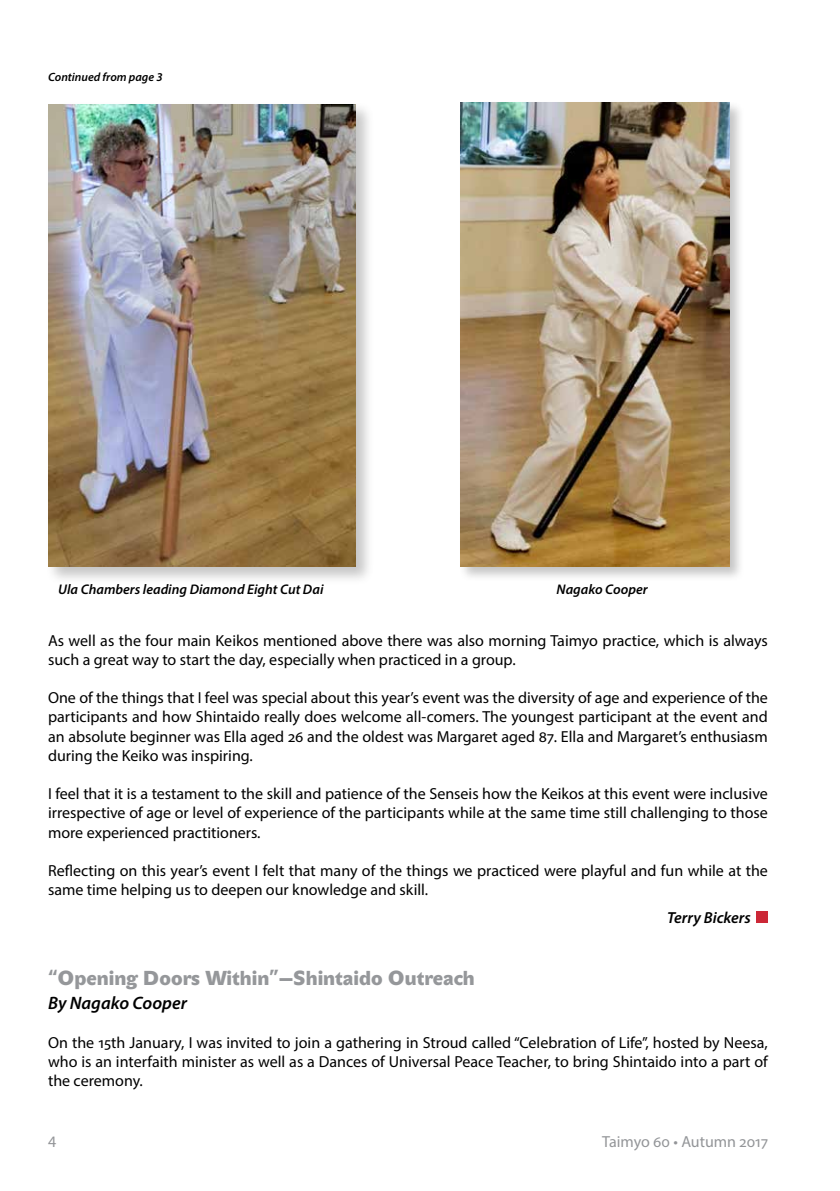
<style>
.page{position:relative;width:840px;height:1191px;background:#fff}
.page>*{position:absolute;margin:0;border:0;box-sizing:border-box;transform-origin:0 0}
.t1{font:20px "John Sans Black Pro";color:#95979a}
.t2{font:italic 600 18px "Myriad Pro";color:#000}
.Text_normal{font:16px/19.2px "Myriad Pro";color:#000;text-align:justify}
.t3{font:16px "Myriad Pro";color:#939598}
.Author_end{font:italic 600 16px "Myriad Pro";color:#000}
.Picture_legends{font:italic 600 14px "Myriad Pro";color:#000}
.t4{font:italic 600 12px "Myriad Pro";color:#000}
</style>
<div class="page">
<div style="left:756px;top:911px;width:11px;height:11px;background:#cc2837"></div>
<div style="left:458px;top:101px;width:287px;height:480px;background:#000;opacity:.23"></div>
<img style="left:460px;top:103px;width:269px;height:463px">
<div style="left:45px;top:101px;width:330px;height:484px;background:#000;opacity:.23"></div>
<img style="left:48px;top:104px;width:308px;height:462px">
<p class="t4" style="left:48px;top:69px;width:116px">Continued from page 3</p>
<p class="Picture_legends" style="left:58px;top:580px;width:267px">Ula Chambers leading Diamond Eight Cut Dai</p>
<p class="Picture_legends" style="left:556px;top:580px;width:93px">Nagako Cooper</p>
<p class="Text_normal" style="left:48px;top:630px;width:721px">As well as the four main Keikos mentioned above there was also morning Taimyo practice, which is always such a great way to start the day, especially when practiced in a group.</p>
<p class="Text_normal" style="left:48px;top:688px;width:721px">One of the things that I feel was special about this year’s event was the diversity of age and experience of the participants and how Shintaido really does welcome all-comers. The youngest participant at the event and an absolute beginner was Ella aged 26 and the oldest was Margaret aged 87. Ella and Margaret’s enthusiasm during the Keiko was inspiring.</p>
<p class="Text_normal" style="left:48px;top:784px;width:721px">I feel that it is a testament to the skill and patience of the Senseis how the Keikos at this event were inclusive irrespective of age or level of experience of the participants while at the same time still challenging to those more experienced practitioners.</p>
<p class="Text_normal" style="left:48px;top:861px;width:721px">Reflecting on this year’s event I felt that many of the things we practiced were playful and fun while at the same time helping us to deepen our knowledge and skill.</p>
<p class="Author_end" style="left:667px;top:907px;width:85px">Terry Bickers</p>
<p class="t1" style="left:48px;top:965px;width:428px">“Opening Doors Within”—Shintaido Outreach</p>
<p class="t2" style="left:48px;top:991px;width:140px">By Nagako Cooper</p>
<p class="Text_normal" style="left:48px;top:1032px;width:721px">On the 15th January, I was invited to join a gathering in Stroud called “Celebration of Life”, hosted by Neesa, who is an interfaith minister as well as a Dances of Universal Peace Teacher, to bring Shintaido into a part of the ceremony.</p>
<p class="t3" style="left:48px;top:1131px;width:10px">4</p>
<p class="t3" style="left:601px;top:1131px;width:167px">Taimyo 60 • Autumn 2017</p>
</div>
